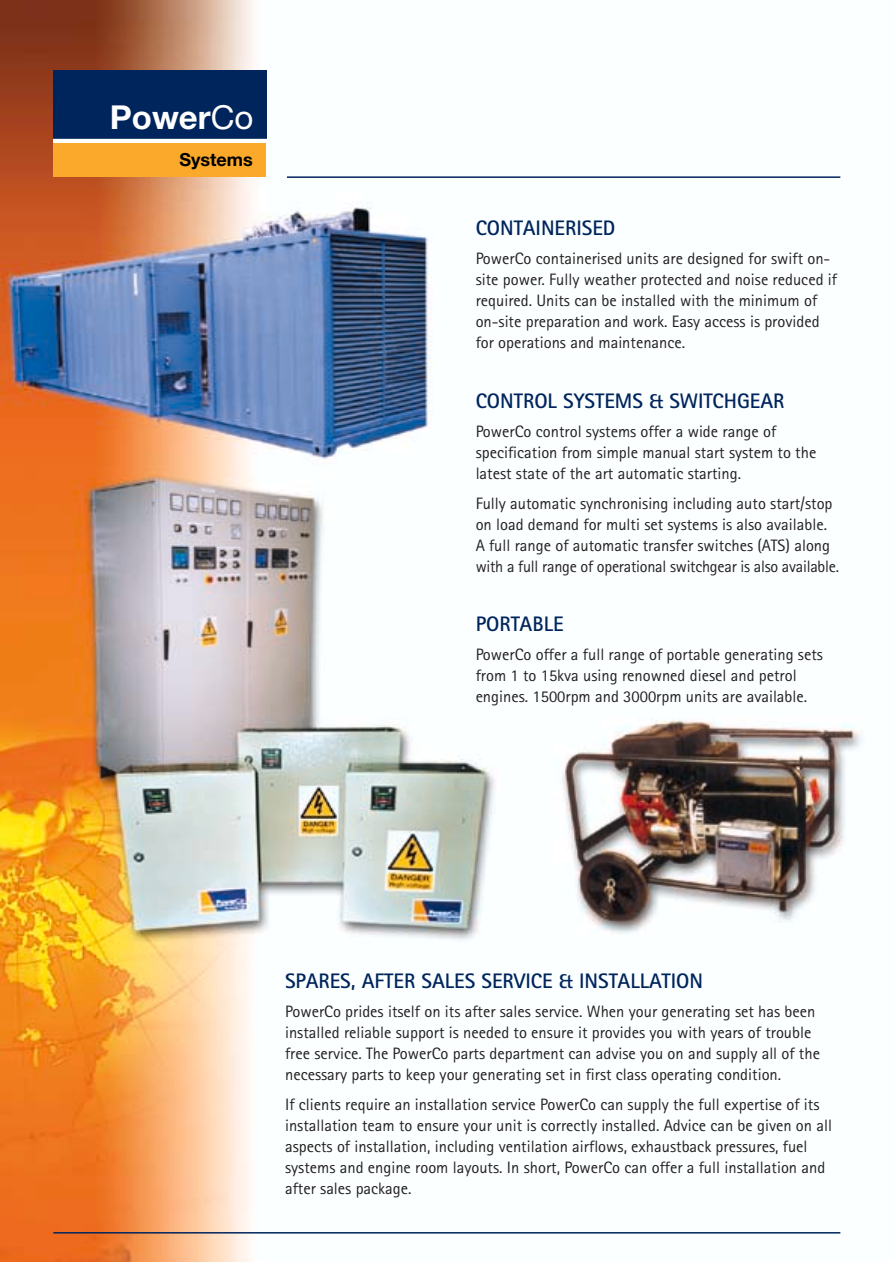
<style>
.page{position:relative;width:893px;height:1262px;background:#fff}
.page>*{position:absolute;margin:0;border:0;box-sizing:border-box;transform-origin:0 0}
.t1{font:700 33px "Helvetica Neue";color:#fff}
.t2{font:700 21px "Rotis Sans Serif";color:#00255d}
.t3{font:700 18px "Helvetica Neue";color:#000}
.t4{font:16.5px/21px "Rotis Sans Serif";color:#231f20}
.s1{font-weight:400}
</style>
<div class="page">
<img style="left:0;top:0;width:865px;height:1262px">
<hr style="left:53px;top:1232px;width:787px;height:1px;background:#00255d">
<div style="left:53px;top:71px;width:213px;height:106px;background:#fff"></div>
<div style="left:53px;top:71px;width:213px;height:68px;background:#00255d"></div>
<div style="left:53px;top:143px;width:213px;height:34px;background:#faa92a"></div>
<hr style="left:287px;top:176px;width:553px;height:2px;background:#00255d">
<h1 class="t1" style="left:110px;top:105px;width:145px">Power<span class="s1">Co</span></h1>
<p class="t3" style="left:179px;top:153px;width:75px">Systems</p>
<p class="t2" style="left:475px;top:220px;width:141px">CONTAINERISED</p>
<p class="t4" style="left:475px;top:250px;width:363px">PowerCo containerised units are designed for swift on&shy;site power. Fully weather protected and noise reduced if required. Units can be installed with the minimum of on-site preparation and work. Easy access is provided for operations and maintenance.</p>
<p class="t2" style="left:475px;top:393px;width:310px">CONTROL SYSTEMS &amp; SWITCHGEAR</p>
<p class="t4" style="left:475px;top:422px;width:342px">PowerCo control systems offer a wide range of specification from simple manual start system to the latest state of the art automatic starting.</p>
<p class="t4" style="left:475px;top:494px;width:365px">Fully automatic synchronising including auto start/stop on load demand for multi set systems is also available.<br>A full range of automatic transfer switches (ATS) along with a full range of operational switchgear is also available.</p>
<p class="t2" style="left:475px;top:616px;width:89px">PORTABLE</p>
<p class="t4" style="left:475px;top:645px;width:349px">PowerCo offer a full range of portable generating sets from 1 to 15kva using renowned diesel and petrol engines. 1500rpm and 3000rpm units are available.</p>
<p class="t2" style="left:285px;top:973px;width:419px">SPARES, AFTER SALES SERVICE &amp; INSTALLATION</p>
<p class="t4" style="left:285px;top:1003px;width:536px">PowerCo prides itself on its after sales service. When your generating set has been installed reliable support is needed to ensure it provides you with years of trouble free service. The PowerCo parts department can advise you on and supply all of the necessary parts to keep your generating set in first class operating condition.</p>
<p class="t4" style="left:285px;top:1095px;width:548px">If clients require an installation service PowerCo can supply the full expertise of its installation team to ensure your unit is correctly installed. Advice can be given on all aspects of installation, including ventilation airflows, exhaustback pressures, fuel systems and engine room layouts. In short, PowerCo can offer a full installation and after sales package.</p>
</div>
